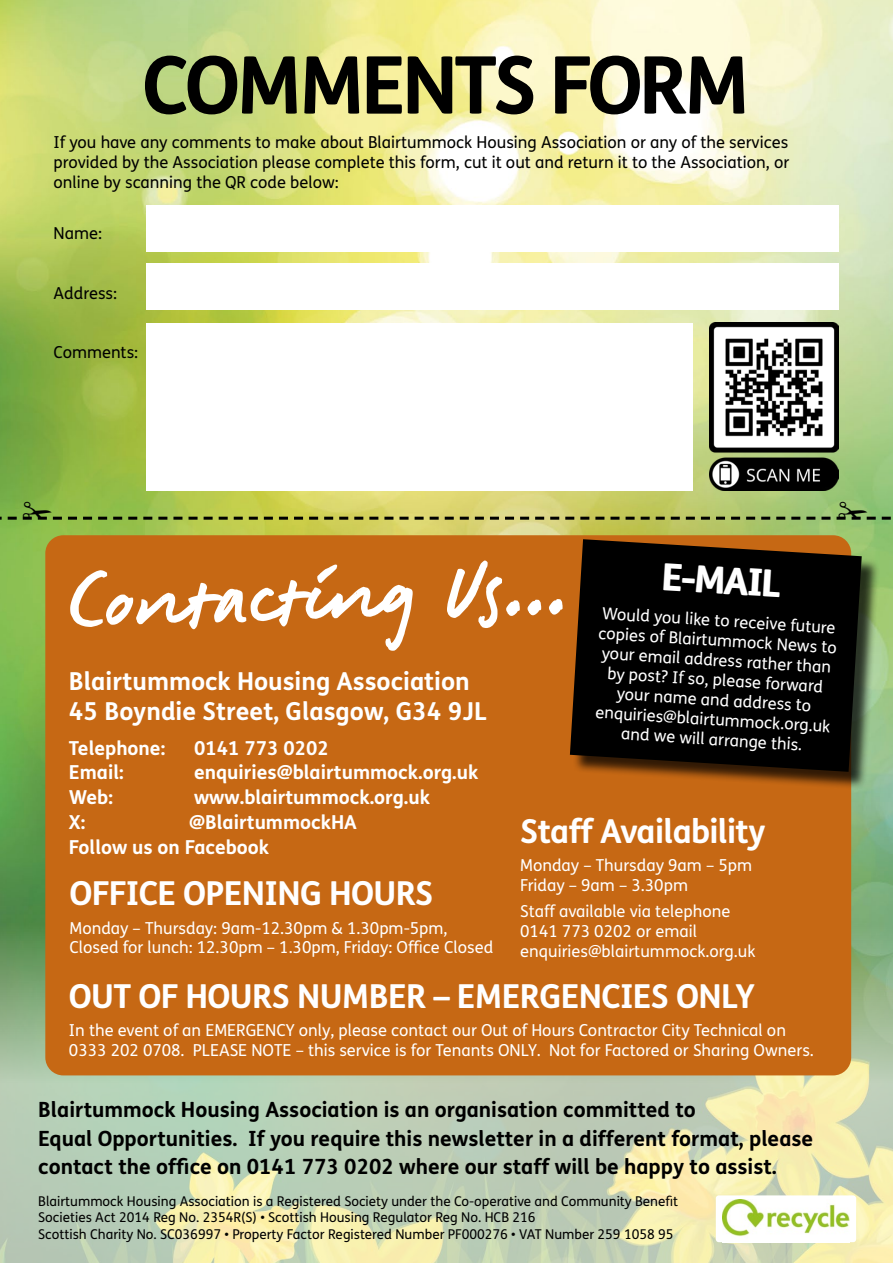
<style>
.page{position:relative;width:893px;height:1263px;background:#fff}
.page>*{position:absolute;margin:0;border:0;box-sizing:border-box;transform-origin:0 0}
.t1{font:79.8px "Signature";color:#fff}
.t2{font:700 79.5px "FS Me";letter-spacing:-.05em;color:#000}
.t3{font:800 37.5px "FS Me";color:#fff}
.t4{font:700 33px "FS Me";letter-spacing:-.02em;color:#fff}
.t5{font:700 24.75px/29.7px "FS Me";color:#fff}
.t6{font:700 21px/28.5px "FS Me";color:#000}
.t7{font:700 19.2px/24.8px "FS Me";color:#fff}
.t8{font:16.5px/19.8px "FS Me";color:#fff}
.t9{font:16.5px/19.8px "FS Me";color:#000;text-align:justify}
.t10{font:13.5px/16.5px "FS Me";color:#000}
</style>
<div class="page">
<img style="left:0;top:0;width:893px;height:917px">
<svg style="left:0;top:917px;width:893px;height:346px;background:#c6d3b0"></svg>
<div style="left:716px;top:1195px;width:140px;height:47px;background:#fff;border-radius:3px"></div>
<img style="left:723px;top:1199px;width:126px;height:38px">
<div style="left:45px;top:535px;width:806px;height:540px;background:#c66814;border-radius:18px"></div>
<div style="left:573px;top:542px;width:307px;height:248px;background:#000;opacity:.75"></div>
<svg style="left:570px;top:539px;width:292px;height:233px;background:#0f0902"></svg>
<div style="left:146px;top:206px;width:693px;height:46px;background:#fff"></div>
<div style="left:146px;top:263px;width:693px;height:47px;background:#fff"></div>
<div style="left:146px;top:323px;width:547px;height:167px;background:#fff"></div>
<img style="left:709px;top:322px;width:130px;height:168px">
<svg style="left:0;top:501px;width:893px;height:19px;background:#a7b759"></svg>
<h2 class="t2" style="left:142px;top:36px;width:609px">COMMENTS FORM</h2>
<p class="t9" style="left:54px;top:133px;width:737px">If you have any comments to make about Blairtummock Housing Association or any of the services provided by the Association please complete this form, cut it out and return it to the Association, or online by scanning the QR code below:</p>
<p class="t9" style="left:54px;top:224px;width:50px">Name:</p>
<p class="t9" style="left:54px;top:283px;width:65px">Address:</p>
<p class="t9" style="left:54px;top:342px;width:86px">Comments:</p>
<h1 class="t1" style="left:67px;top:550px;width:511px;rotate:-2deg">Contacting Us...</h1>
<h3 class="t3" style="left:663px;top:554px;width:121px;rotate:3deg">E-MAIL</h3>
<p class="t8" style="left:600px;top:605px;width:240px;text-align:center;rotate:3deg">Would you like to receive future copies of Blairtummock News to your email address rather than by post? If so, please forward your name and address to enquiries@blairtummock.org.uk and we will arrange this.</p>
<h3 class="t5" style="left:69px;top:666px;width:419px">Blairtummock Housing Association<br>45 Boyndie Street, Glasgow, G34 9JL</h3>
<p class="t7" style="left:69px;top:735px;width:98px">Telephone:</p>
<p class="t7" style="left:194px;top:735px;width:136px">0141 773 0202</p>
<p class="t7" style="left:69px;top:760px;width:56px">Email:</p>
<p class="t7" style="left:194px;top:760px;width:286px">enquiries@blairtummock.org.uk</p>
<p class="t7" style="left:69px;top:785px;width:46px">Web:</p>
<p class="t7" style="left:194px;top:785px;width:237px">www.blairtummock.org.uk</p>
<p class="t7" style="left:69px;top:810px;width:18px">X:</p>
<p class="t7" style="left:69px;top:810px;width:290px;text-indent:120px">@BlairtummockHA<br>Follow us on Facebook</p>
<h3 class="t4" style="left:69px;top:873px;width:365px">OFFICE OPENING HOURS</h3>
<p class="t8" style="left:69px;top:918px;width:425px">Monday – Thursday: 9am-12.30pm &amp; 1.30pm-5pm,<br>Closed for lunch: 12.30pm – 1.30pm, Friday: Office Closed</p>
<h3 class="t4" style="left:520px;top:810px;width:247px">Staff Availability</h3>
<p class="t8" style="left:520px;top:855px;width:233px">Monday – Thursday 9am – 5pm<br>Friday – 9am – 3.30pm</p>
<p class="t8" style="left:520px;top:902px;width:237px">Staff available via telephone<br>0141 773 0202 or email enquiries@blairtummock.org.uk</p>
<h3 class="t4" style="left:69px;top:976px;width:687px">OUT OF HOURS NUMBER – EMERGENCIES ONLY</h3>
<p class="t8" style="left:69px;top:1021px;width:746px">In the event of an EMERGENCY only, please contact our Out of Hours Contractor City Technical on<br>0333 202 0708. PLEASE NOTE – this service is for Tenants ONLY. Not for Factored or Sharing Owners.</p>
<p class="t6" style="left:38px;top:1095px;width:776px">Blairtummock Housing Association is an organisation committed to<br>Equal Opportunities. If you require this newsletter in a different format, please contact the office on 0141 773 0202 where our staff will be happy to assist.</p>
<p class="t10" style="left:38px;top:1193px;width:641px">Blairtummock Housing Association is a Registered Society under the Co-operative and Community Benefit<br>Societies Act 2014 Reg No. 2354R(S) • Scottish Housing Regulator Reg No. HCB 216<br>Scottish Charity No. SC036997 • Property Factor Registered Number PF000276 • VAT Number 259 1058 95</p>
</div>
